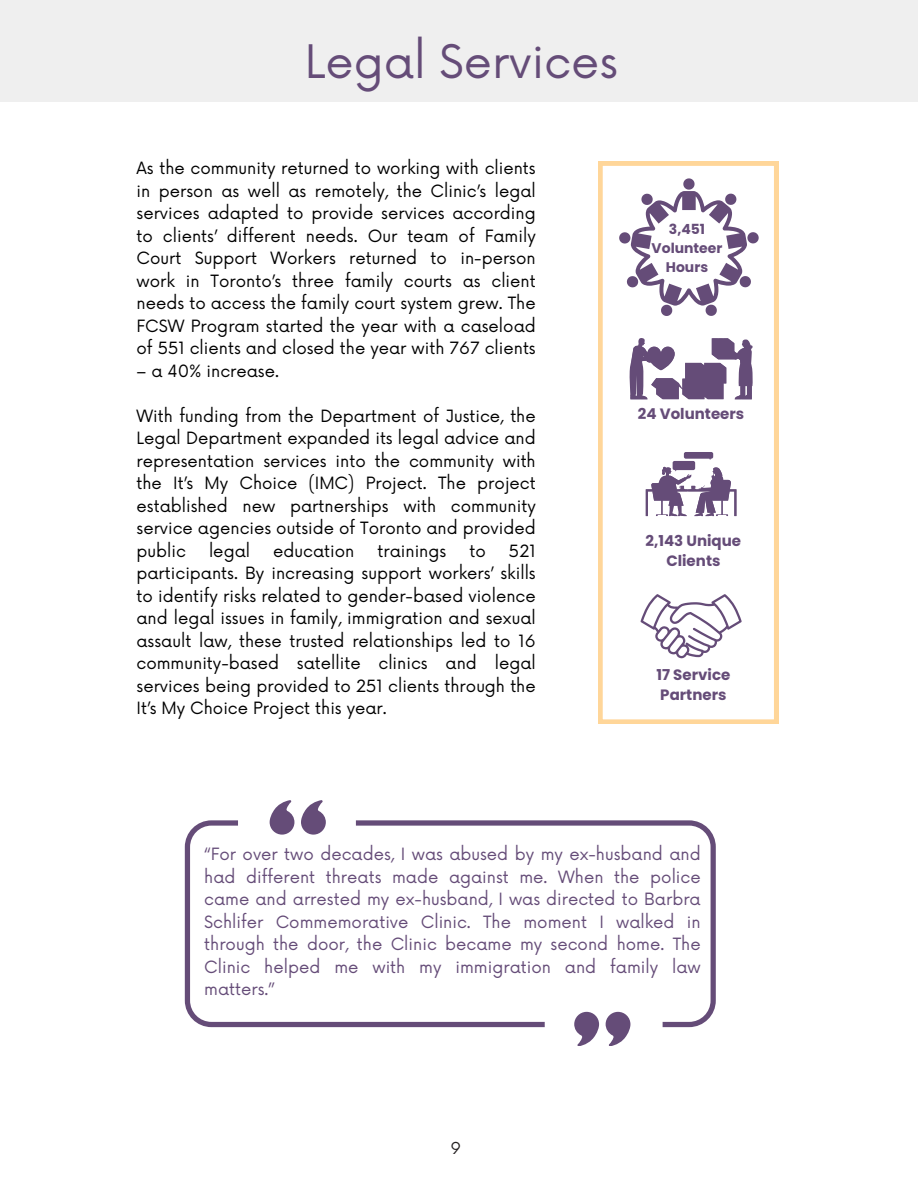
<style>
.page{position:relative;width:918px;height:1188px;background:#fff}
.page>*{position:absolute;margin:0;border:0;box-sizing:border-box;transform-origin:0 0}
.t1{font:45px "Now";color:#654c78}
.t2{font:16.5px/22.5px "Now";color:#000;text-align:justify}
.t3{font:16.5px/22.5px "Now";color:#654c78;text-align:justify}
.t4{font:16.05px "Now";color:#231f20}
.t5{font:700 15px/20.2px "Poppins";color:#654c78;text-align:center}
.t6{font:700 13.95px/19.2px "Poppins";color:#654c78;text-align:center}
</style>
<div class="page">
<svg style="left:598px;top:161px;width:180px;height:563px"></svg>
<svg style="left:618px;top:178px;width:142px;height:140px"></svg>
<svg style="left:629px;top:338px;width:124px;height:61px"></svg>
<svg style="left:646px;top:452px;width:90px;height:64px"></svg>
<svg style="left:640px;top:594px;width:102px;height:64px"></svg>
<svg style="left:574px;top:1027px;width:25px;height:19px"></svg>
<svg style="left:606px;top:1027px;width:24px;height:19px"></svg>
<svg style="left:301px;top:800px;width:25px;height:20px"></svg>
<svg style="left:270px;top:800px;width:25px;height:20px"></svg>
<svg style="left:185px;top:820px;width:171px;height:207px"></svg>
<svg style="left:356px;top:820px;width:360px;height:207px"></svg>
<div style="left:0;top:0;width:918px;height:102px;background:#efefef"></div>
<p class="t1" style="left:305px;top:37px;width:315px">Legal Services</p>
<p class="t2" style="left:137px;top:158px;width:401px">As the community returned to working with clients in person as well as remotely, the Clinic’s legal services adapted to provide services according to clients’ different needs. Our team of Family Court Support Workers returned to in-person work in Toronto’s three family courts as client needs to access the family court system grew. The FCSW Program started the year with a caseload of 551 clients and closed the year with 767 clients</p>
<p class="t2" style="left:137px;top:360px;width:144px">– a 40% increase.</p>
<p class="t2" style="left:137px;top:405px;width:401px">With funding from the Department of Justice, the Legal Department expanded its legal advice and representation services into the community with the It’s My Choice (IMC) Project. The project established new partnerships with community service agencies outside of Toronto and provided public</p>
<p class="t2" style="left:209px;top:540px;width:43px">legal</p>
<p class="t2" style="left:273px;top:540px;width:83px">education</p>
<p class="t2" style="left:377px;top:540px;width:70px">trainings</p>
<p class="t2" style="left:469px;top:540px;width:18px">to</p>
<p class="t2" style="left:137px;top:540px;width:401px;text-indent:372px">521 participants. By increasing support workers’ skills to identify risks related to gender-based violence and legal issues in family, immigration and sexual assault law, these trusted relationships led to 16 community-based satellite clinics and legal services being provided to 251 clients through the It’s My Choice Project this year.</p>
<p class="t6" style="left:652px;top:220px;width:72px">3,451<br>Volunteer<br>Hours</p>
<p class="t5" style="left:638px;top:404px;width:108px">24 Volunteers</p>
<p class="t5" style="left:646px;top:531px;width:97px">2,143 Unique<br>Clients</p>
<p class="t5" style="left:656px;top:665px;width:75px;text-align:left">17 Service<br>Partners</p>
<p class="t3" style="left:204px;top:844px;width:498px">“For over two decades, I was abused by my ex-husband and had different threats made against me. When the police came and arrested my ex-husband, I was directed to Barbra Schlifer Commemorative Clinic. The moment I walked in through the door, the Clinic became my second home. The Clinic helped me with my immigration and family law matters.”</p>
<p class="t4" style="left:450px;top:1139px;width:12px">9</p>
</div>
